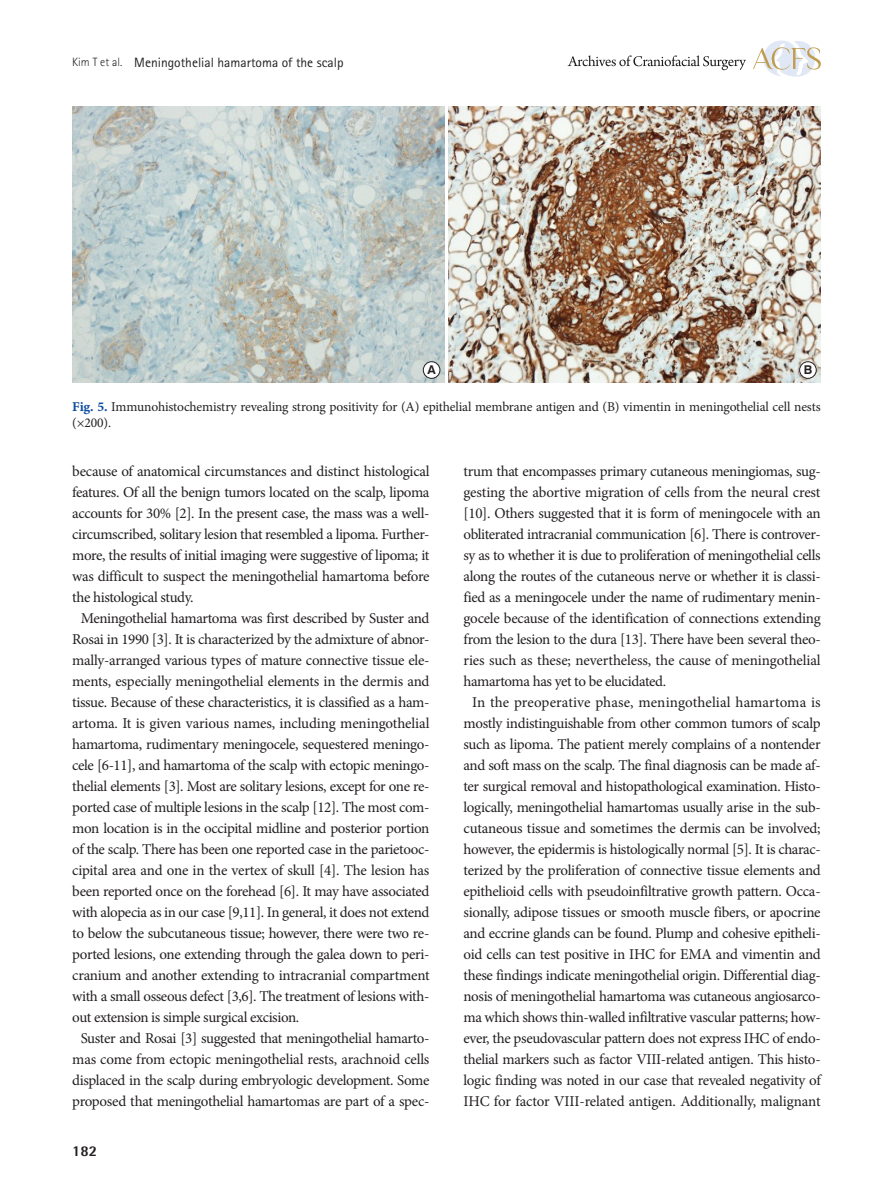
<style>
.page{position:relative;width:893px;height:1191px;background:#fff}
.page>*{position:absolute;margin:0;border:0;box-sizing:border-box;transform-origin:0 0}
.본문{font:15px/21px "Minion Pro";letter-spacing:-.025em;color:#231f20;text-align:justify}
.본문_0{font:15px/21px "Minion Pro";letter-spacing:-.025em;color:#231f20;text-align:justify}
.t1{font:800 15px "Rotis Semi Sans Std";color:#231f20}
.표그림제목{font:13.5px/16.2px "Minion Pro";letter-spacing:-.01em;color:#231f20}
.t2{font:13.5px "Rotis Sans Serif Std";color:#231f20}
.t3{font:700 12.15px "Swiss 721 BT";color:#231f20}
.s1{font-weight:300;font-size:12px}
.s2{font-family:"Minion Pro Bold Capt";color:#0d4da1}
</style>
<div class="page">
<svg style="left:753px;top:40px;width:68px;height:37px"></svg>
<svg style="left:568px;top:55px;width:178px;height:15px"></svg>
<img style="left:72px;top:106px;width:372px;height:277px">
<img style="left:449px;top:106px;width:372px;height:277px">
<div style="left:423px;top:362px;width:17px;height:16px;background:#fff;border-radius:50%"></div>
<div style="left:423px;top:361px;width:17px;height:17px;border:1px solid #231f20;border-radius:50%"></div>
<div style="left:800px;top:362px;width:16px;height:16px;background:#fff;border-radius:50%"></div>
<div style="left:799px;top:361px;width:17px;height:17px;border:1px solid #231f20;border-radius:50%"></div>
<p class="t2" style="left:72px;top:54px;width:273px"><span class="s1">Kim T et al.</span> Meningothelial hamartoma of the scalp</p>
<p class="t3" style="left:427px;top:362px;width:10px">A</p>
<p class="t3" style="left:804px;top:362px;width:10px">B</p>
<p class="표그림제목" style="left:72px;top:398px;width:750px"><span class="s2">Fig. 5.</span> Immunohistochemistry revealing strong positivity for (A) epithelial membrane antigen and (B) vimentin in meningothelial cell nests (×200).</p>
<p class="본문_0" style="left:72px;top:460px;width:359px">because of anatomical circumstances and distinct histological features. Of all the benign tumors located on the scalp, lipoma accounts for 30% [2]. In the present case, the mass was a well&shy;circumscribed, solitary lesion that resembled a lipoma. Further&shy;more, the results of initial imaging were suggestive of lipoma; it was difficult to suspect the meningothelial hamartoma before the histological study.</p>
<p class="본문" style="left:72px;top:607px;width:359px;text-indent:9px">Meningothelial hamartoma was first described by Suster and Rosai in 1990 [3]. It is characterized by the admixture of abnor&shy;mally-arranged various types of mature connective tissue ele&shy;ments, especially meningothelial elements in the dermis and tissue. Because of these characteristics, it is classified as a ham&shy;artoma. It is given various names, including meningothelial hamartoma, rudimentary meningocele, sequestered meningo&shy;cele [6-11], and hamartoma of the scalp with ectopic meningo&shy;thelial elements [3]. Most are solitary lesions, except for one re&shy;ported case of multiple lesions in the scalp [12]. The most com&shy;mon location is in the occipital midline and posterior portion of the scalp. There has been one reported case in the parietooc&shy;cipital area and one in the vertex of skull [4]. The lesion has been reported once on the forehead [6]. It may have associated with alopecia as in our case [9,11]. In general, it does not extend to below the subcutaneous tissue; however, there were two re&shy;ported lesions, one extending through the galea down to peri&shy;cranium and another extending to intracranial compartment with a small osseous defect [3,6]. The treatment of lesions with&shy;out extension is simple surgical excision.</p>
<p class="본문" style="left:72px;top:1027px;width:359px;text-align:center">Suster and Rosai [3] suggested that meningothelial hamarto&shy;mas come from ectopic meningothelial rests, arachnoid cells displaced in the scalp during embryologic development. Some proposed that meningothelial hamartomas are part of a spec-</p>
<p class="t1" style="left:72px;top:1141px;width:27px">182</p>
<p class="본문" style="left:463px;top:460px;width:359px">trum that encompasses primary cutaneous meningiomas, sug&shy;gesting the abortive migration of cells from the neural crest [10]. Others suggested that it is form of meningocele with an obliterated intracranial communication [6]. There is controver&shy;sy as to whether it is due to proliferation of meningothelial cells along the routes of the cutaneous nerve or whether it is classi&shy;fied as a meningocele under the name of rudimentary menin&shy;gocele because of the identification of connections extending from the lesion to the dura [13]. There have been several theo&shy;ries such as these; nevertheless, the cause of meningothelial hamartoma has yet to be elucidated.</p>
<p class="본문" style="left:463px;top:691px;width:359px;text-align:center">In the preoperative phase, meningothelial hamartoma is mostly indistinguishable from other common tumors of scalp such as lipoma. The patient merely complains of a nontender and soft mass on the scalp. The final diagnosis can be made af&shy;ter surgical removal and histopathological examination. Histo&shy;logically, meningothelial hamartomas usually arise in the sub&shy;cutaneous tissue and sometimes the dermis can be involved; however, the epidermis is histologically normal [5]. It is charac&shy;terized by the proliferation of connective tissue elements and epithelioid cells with pseudoinfiltrative growth pattern. Occa&shy;sionally, adipose tissues or smooth muscle fibers, or apocrine and eccrine glands can be found. Plump and cohesive epitheli&shy;oid cells can test positive in IHC for EMA and vimentin and these findings indicate meningothelial origin. Differential diag&shy;nosis of meningothelial hamartoma was cutaneous angiosarco&shy;ma which shows thin-walled infiltrative vascular patterns; how&shy;ever, the pseudovascular pattern does not express IHC of endo&shy;thelial markers such as factor VIII-related antigen. This histo&shy;logic finding was noted in our case that revealed negativity of IHC for factor VIII-related antigen. Additionally, malignant</p>
</div>
